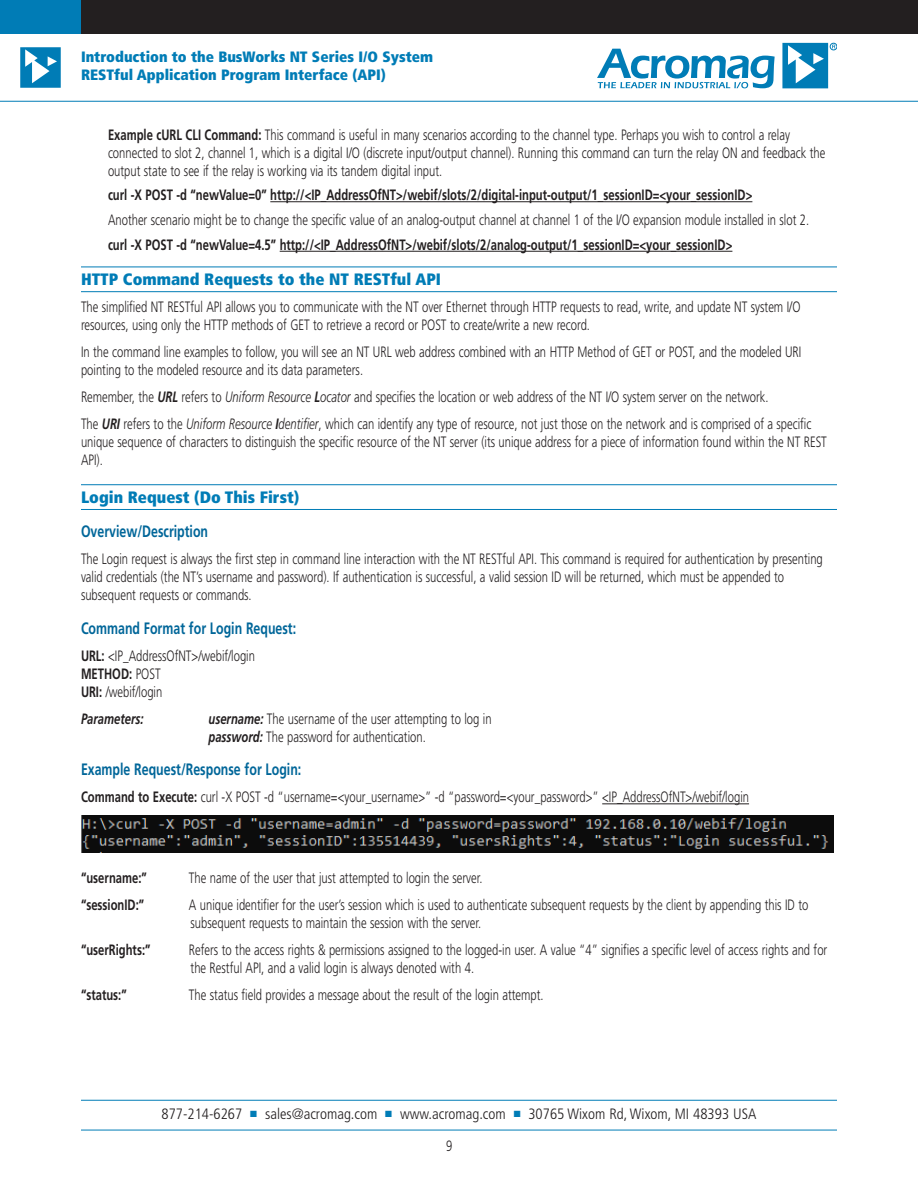
<style>
.page{position:relative;width:918px;height:1188px;background:#fff}
.page>*{position:absolute;margin:0;border:0;box-sizing:border-box;transform-origin:0 0}
.Header_-_Overview-desc{font:700 16.5px "Frutiger LT Pro";color:#069;scale:.75 1}
.Subhead_Ruled{font:900 condensed 16.5px "Frutiger LT Pro";color:#007cb6}
.Bodytext{font:300 15px/18px "Frutiger LT Pro";color:#231f20;scale:.75 1}
.Bodytext-2{font:700 15px "Frutiger LT Pro";color:#231f20;scale:.75 1}
.t1{font:900 condensed 15px/18px "Frutiger LT Pro";color:#007cb6}
.t2{font:300 condensed 15px "Frutiger LT Pro";color:#231f20}
.Bodytext-3{font:italic 700 15px "Frutiger LT Pro";color:#231f20;scale:.75 1}
.s1{font-weight:700}
.s2{font-weight:700;font-style:italic}
.s3{font-style:italic}
.s4{color:#007cb6}
</style>
<div class="page">
<div style="left:0;top:0;width:81px;height:33px;background:#007cb6"></div>
<div style="left:81px;top:0;width:837px;height:34px;background:#231f20"></div>
<hr style="left:270px;top:201px;width:482px;height:1px;background:#231f20">
<hr style="left:280px;top:251px;width:452px;height:1px;background:#231f20">
<hr style="left:81px;top:267px;width:756px;height:1px;background:#007cb6">
<hr style="left:81px;top:291px;width:756px;height:1px;background:#007cb6">
<hr style="left:81px;top:484px;width:756px;height:1px;background:#007cb6">
<hr style="left:81px;top:509px;width:756px;height:1px;background:#007cb6">
<hr style="left:602px;top:803px;width:147px;height:1px;background:#231f20">
<img style="left:81px;top:815px;width:753px;height:38px">
<hr style="left:81px;top:1100px;width:756px;height:1px;background:#007cb6">
<hr style="left:81px;top:1130px;width:756px;height:1px;background:#007cb6">
<hr style="left:0;top:101px;width:918px;height:1px;background:#007cb6">
<div style="left:830px;top:43px;width:7px;height:7px;border:1px solid #007cb6;border-radius:50%"></div>
<svg style="left:782px;top:43px;width:53px;height:45px"></svg>
<svg style="left:597px;top:49px;width:178px;height:39px"></svg>
<svg style="left:20px;top:47px;width:41px;height:41px"></svg>
<p class="t1" style="left:81px;top:48px;width:354px">Introduction to the BusWorks NT Series I/O System<br>RESTful Application Program Interface (API)</p>
<p class="Bodytext" style="left:108px;top:125px;width:958px"><span class="s1">Example cURL CLI Command:</span> This command is useful in many scenarios according to the channel type. Perhaps you wish to control a relay connected to slot 2, channel 1, which is a digital I/O (discrete input/output channel). Running this command can turn the relay ON and feedback the output state to see if the relay is working via its tandem digital input.</p>
<p class="Bodytext-2" style="left:108px;top:186px;width:861px">curl -X POST -d “newValue=0” http://&lt;IP_AddressOfNT&gt;/webif/slots/2/digital-input-output/1_sessionID=&lt;your_sessionID&gt;</p>
<p class="Bodytext" style="left:108px;top:211px;width:937px">Another scenario might be to change the specific value of an analog-output channel at channel 1 of the I/O expansion module installed in slot 2.</p>
<p class="Bodytext-2" style="left:108px;top:236px;width:834px">curl -X POST -d “newValue=4.5” http://&lt;IP_AddressOfNT&gt;/webif/slots/2/analog-output/1_sessionID=&lt;your_sessionID&gt;</p>
<p class="Subhead_Ruled" style="left:81px;top:269px;width:361px">HTTP Command Requests to the NT RESTful API</p>
<p class="Bodytext" style="left:81px;top:298px;width:961px">The simplified NT RESTful API allows you to communicate with the NT over Ethernet through HTTP requests to read, write, and update NT system I/O resources, using only the HTTP methods of GET to retrieve a record or POST to create/write a new record.</p>
<p class="Bodytext" style="left:81px;top:343px;width:962px">In the command line examples to follow, you will see an NT URL web address combined with an HTTP Method of GET or POST, and the modeled URI pointing to the modeled resource and its data parameters.</p>
<p class="Bodytext" style="left:81px;top:388px;width:918px">Remember, the <span class="s2">URL</span> refers to <span class="s3">Uniform Resource</span> <span class="s2">L</span><span class="s3">ocator</span> and specifies the location or web address of the NT I/O system server on the network.</p>
<p class="Bodytext" style="left:81px;top:415px;width:996px">The <span class="s2">URI</span> refers to the <span class="s3">Uniform Resource</span> <span class="s2">I</span><span class="s3">dentifier</span>, which can identify any type of resource, not just those on the network and is comprised of a specific unique sequence of characters to distinguish the specific resource of the NT server (its unique address for a piece of information found within the NT REST<br>API).</p>
<p class="Subhead_Ruled" style="left:81px;top:487px;width:220px">Login Request (Do This First)</p>
<p class="Header_-_Overview-desc" style="left:81px;top:521px;width:171px">Overview/Description</p>
<p class="Bodytext" style="left:81px;top:550px;width:991px">The Login request is always the first step in command line interaction with the NT RESTful API. This command is required for authentication by presenting valid credentials (the NT’s username and password). If authentication is successful, a valid session ID will be returned, which must be appended to subsequent requests or commands.</p>
<p class="Header_-_Overview-desc" style="left:81px;top:618px;width:288px">Command Format for Login Request:</p>
<p class="Bodytext" style="left:81px;top:647px;width:234px"><span class="s1">URL:</span> &lt;IP_AddressOfNT&gt;/webif/login<br><span class="s1">METHOD:</span> POST<br><span class="s1">URI:</span> /webif/login</p>
<p class="Bodytext-3" style="left:81px;top:710px;width:85px">Parameters:</p>
<p class="Bodytext" style="left:208px;top:710px;width:379px"><span class="s2">username:</span> The username of the user attempting to log in <span class="s2">password:</span> The password for authentication.</p>
<p class="Header_-_Overview-desc" style="left:81px;top:760px;width:295px">Example Request/Response for Login:</p>
<p class="Bodytext" style="left:81px;top:788px;width:892px"><span class="s1">Command to Execute:</span> curl -X POST -d “username=&lt;your_username&gt;” -d “password=&lt;your_password&gt;” &lt;IP_AddressOfNT&gt;/webif/login</p>
<p class="Bodytext-2" style="left:81px;top:869px;width:90px">“username:”</p>
<p class="Bodytext" style="left:189px;top:869px;width:393px">The name of the user that just attempted to login the server.</p>
<p class="Bodytext-2" style="left:81px;top:896px;width:86px">“sessionID:”</p>
<p class="Bodytext" style="left:189px;top:896px;width:827px">A unique identifier for the user’s session which is used to authenticate subsequent requests by the client by appending this ID to subsequent requests to maintain the session with the server.</p>
<p class="Bodytext-2" style="left:81px;top:941px;width:94px">“userRights:”</p>
<p class="Bodytext" style="left:189px;top:941px;width:853px">Refers to the access rights &amp; permissions assigned to the logged-in user. A value “4” signifies a specific level of access rights and for the Restful API, and a valid login is always denoted with 4.</p>
<p class="Bodytext-2" style="left:81px;top:986px;width:63px">“status:”</p>
<p class="Bodytext" style="left:189px;top:986px;width:474px">The status field provides a message about the result of the login attempt.</p>
<p class="t2" style="left:161px;top:1105px;width:597px">877-214-6267 <span class="s4">■</span> sales@acromag.com <span class="s4">■</span> www.acromag.com <span class="s4">■</span> 30765 Wixom Rd, Wixom, MI 48393 USA</p>
<p class="Bodytext" style="left:446px;top:1137px;width:10px">9</p>
</div>
